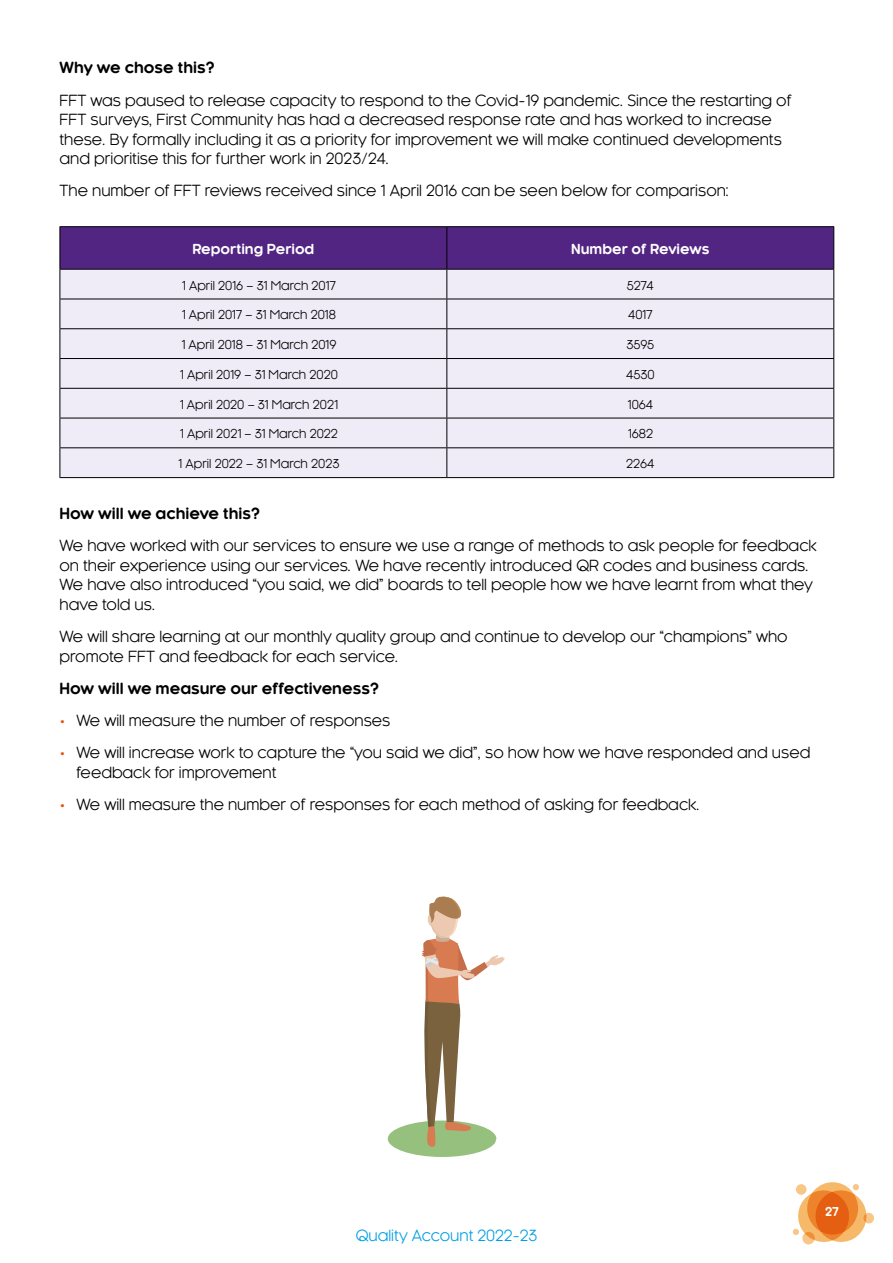
<style>
.page{position:relative;width:893px;height:1263px;background:#fff}
.page>*{position:absolute;margin:0;border:0;box-sizing:border-box;transform-origin:0 0}
.Bullets{font:15px/19.5px "Kaleko 105 Round W01";color:#000}
.Body_Text{font:700 15px "Kaleko 105 Round W01";color:#000}
.t1{font:15px "Kaleko 105 Round W01";color:#009fe3}
.t2{font:700 13.5px "Kaleko 105 Round W01";color:#fff}
.t3{font:12px "Kaleko 105 Round W01";color:#000}
.t4{font:700 12px "Kaleko 105 Round W01";color:#fff}
.s1{color:#e94e0f}
</style>
<div class="page">
<svg style="left:793px;top:1184px;width:77px;height:61px"></svg>
<svg style="left:863px;top:1213px;width:11px;height:10px"></svg>
<hr style="left:60px;top:226px;width:387px;height:1px;background:#000">
<hr style="left:447px;top:226px;width:387px;height:1px;background:#000">
<svg style="left:60px;top:227px;width:774px;height:250px;background:#cdc3db"></svg>
<hr style="left:60px;top:477px;width:387px;height:1px;background:#000">
<hr style="left:447px;top:477px;width:387px;height:1px;background:#000">
<svg style="left:388px;top:896px;width:117px;height:261px"></svg>
<p class="Body_Text" style="left:60px;top:60px;width:157px">Why we chose this?</p>
<p class="Bullets" style="left:60px;top:90px;width:734px">FFT was paused to release capacity to respond to the Covid-19 pandemic. Since the restarting of FFT surveys, First Community has had a decreased response rate and has worked to increase these. By formally including it as a priority for improvement we will make continued developments and prioritise this for further work in 2023/24.</p>
<p class="Bullets" style="left:60px;top:181px;width:671px">The number of FFT reviews received since 1 April 2016 can be seen below for comparison:</p>
<p class="t2" style="left:192px;top:242px;width:124px">Reporting Period</p>
<p class="t2" style="left:571px;top:242px;width:140px">Number of Reviews</p>
<p class="t3" style="left:182px;top:279px;width:156px">1 April 2016 – 31 March 2017</p>
<p class="t3" style="left:627px;top:279px;width:29px">5274</p>
<p class="t3" style="left:182px;top:308px;width:156px">1 April 2017 – 31 March 2018</p>
<p class="t3" style="left:628px;top:308px;width:26px">4017</p>
<p class="t3" style="left:181px;top:338px;width:157px">1 April 2018 – 31 March 2019</p>
<p class="t3" style="left:626px;top:338px;width:29px">3595</p>
<p class="t3" style="left:180px;top:368px;width:160px">1 April 2019 – 31 March 2020</p>
<p class="t3" style="left:626px;top:368px;width:30px">4530</p>
<p class="t3" style="left:180px;top:398px;width:160px">1 April 2020 – 31 March 2021</p>
<p class="t3" style="left:627px;top:398px;width:27px">1064</p>
<p class="t3" style="left:180px;top:427px;width:160px">1 April 2021 – 31 March 2022</p>
<p class="t3" style="left:628px;top:427px;width:27px">1682</p>
<p class="t3" style="left:178px;top:457px;width:163px">1 April 2022 – 31 March 2023</p>
<p class="t3" style="left:626px;top:457px;width:30px">2264</p>
<p class="Body_Text" style="left:60px;top:505px;width:202px">How will we achieve this?</p>
<p class="Bullets" style="left:60px;top:536px;width:759px">We have worked with our services to ensure we use a range of methods to ask people for feedback on their experience using our services. We have recently introduced QR codes and business cards.<br>We have also introduced “you said, we did” boards to tell people how we have learnt from what they have told us.</p>
<p class="Bullets" style="left:60px;top:627px;width:730px">We will share learning at our monthly quality group and continue to develop our “champions” who promote FFT and feedback for each service.</p>
<p class="Body_Text" style="left:60px;top:680px;width:321px">How will we measure our effectiveness?</p>
<p class="Bullets" style="left:60px;top:711px;width:332px"><span class="s1">•</span> We will measure the number of responses</p>
<p class="Bullets" style="left:77px;top:743px;width:735px;text-indent:-17px"><span class="s1">•</span> We will increase work to capture the “you said we did”, so how how we have responded and used feedback for improvement</p>
<p class="Bullets" style="left:60px;top:795px;width:642px"><span class="s1">•</span> We will measure the number of responses for each method of asking for feedback.</p>
<p class="t1" style="left:356px;top:1227px;width:183px">Quality Account 2022-23</p>
<p class="t4" style="left:825px;top:1204px;width:15px">27</p>
</div>
